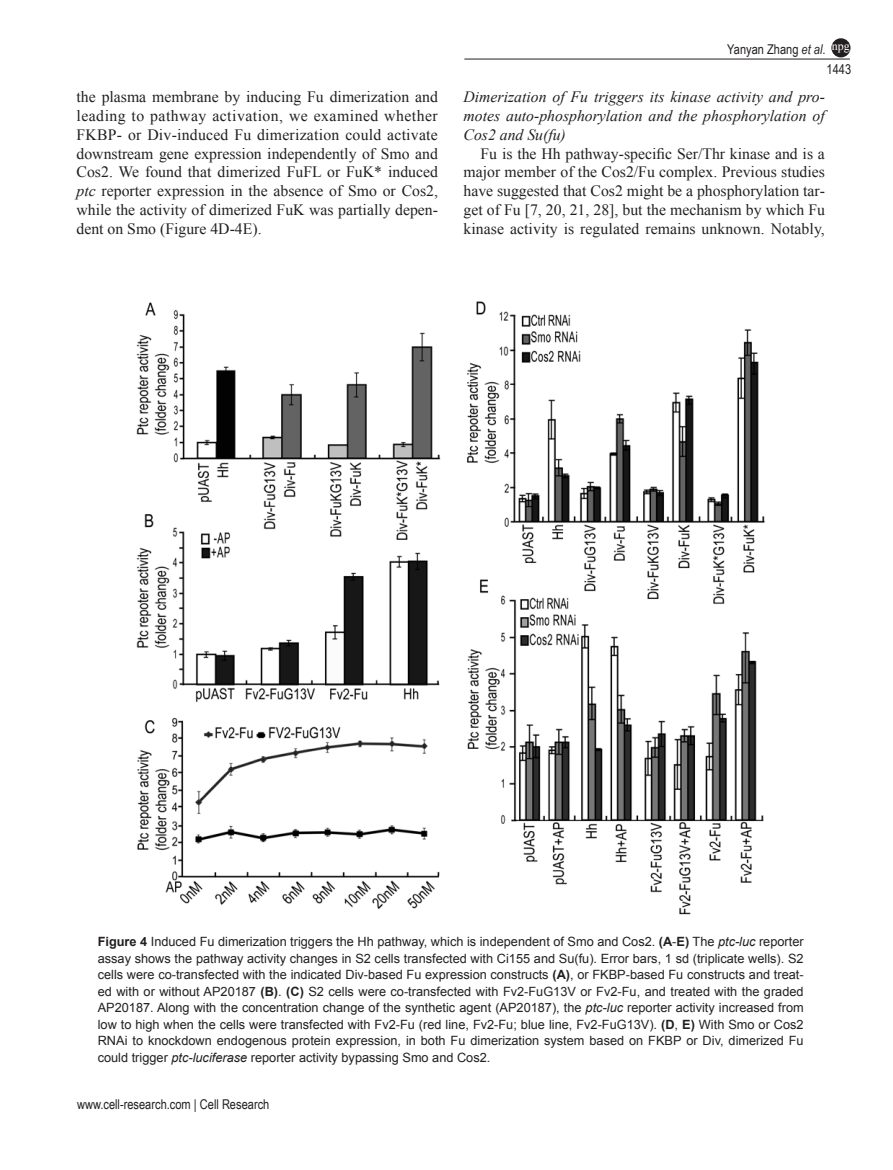
<style>
.page{position:relative;width:893px;height:1170px;background:#fff}
.page>*{position:absolute;margin:0;border:0;box-sizing:border-box;transform-origin:0 0}
.t1{font:15.75px/18.8px "Times New Roman";color:#231f20;text-align:justify}
.t2{font:italic 15.75px/18.8px "Times New Roman";color:#231f20;text-align:justify}
.t3{font:13.5px "Arial Narrow";color:#231f20}
.t4{font:12.75px/16.5px "Arial";color:#231f20;text-align:justify}
.t5{font:12px "Times New Roman";color:#fff}
.s1{font-style:italic}
.s2{font-weight:700}
</style>
<div class="page">
<hr style="left:464px;top:59px;width:386px;height:1px;background:#231f20">
<div style="left:832px;top:39px;width:18px;height:18px;background:#231f20;border-radius:50%"></div>
<div style="left:831px;top:38px;width:19px;height:19px;border:2px solid #231f20;border-radius:50%"></div>
<img style="left:136px;top:301px;width:629px;height:614px">
<p class="t5" style="left:832px;top:38px;width:19px">npg</p>
<p class="t3" style="left:727px;top:40px;width:100px">Yanyan Zhang <span class="s1">et al</span>.</p>
<p class="t3" style="left:826px;top:59px;width:26px">1443</p>
<p class="t1" style="left:77px;top:88px;width:363px">the plasma membrane by inducing Fu dimerization and leading to pathway activation, we examined whether FKBP- or Div-induced Fu dimerization could activate downstream gene expression independently of Smo and Cos2. We found that dimerized FuFL or FuK* induced <span class="s1">ptc</span> reporter expression in the absence of Smo or Cos2, while the activity of dimerized FuK was partially depen&shy;dent on Smo (Figure 4D-4E).</p>
<p class="t2" style="left:463px;top:87px;width:363px">Dimerization of Fu triggers its kinase activity and pro&shy;motes auto-phosphorylation and the phosphorylation of Cos2 and Su(fu)</p>
<p class="t1" style="left:463px;top:144px;width:363px;text-indent:17px">Fu is the Hh pathway-specific Ser/Thr kinase and is a major member of the Cos2/Fu complex. Previous studies have suggested that Cos2 might be a phosphorylation tar&shy;get of Fu [7, 20, 21, 28], but the mechanism by which Fu kinase activity is regulated remains unknown. Notably,</p>
<p class="t4" style="left:98px;top:933px;width:707px"><span class="s2">Figure 4</span> Induced Fu dimerization triggers the Hh pathway, which is independent of Smo and Cos2. <span class="s2">(A</span>-<span class="s2">E)</span> The <span class="s1">ptc-luc</span> reporter assay shows the pathway activity changes in S2 cells transfected with Ci155 and Su(fu). Error bars, 1 sd (triplicate wells). S2 cells were co-transfected with the indicated Div-based Fu expression constructs <span class="s2">(A)</span>, or FKBP-based Fu constructs and treat&shy;ed with or without AP20187 <span class="s2">(B)</span>. <span class="s2">(C)</span> S2 cells were co-transfected with Fv2-FuG13V or Fv2-Fu, and treated with the graded AP20187. Along with the concentration change of the synthetic agent (AP20187), the <span class="s1">ptc-luc</span> reporter activity increased from low to high when the cells were transfected with Fv2-Fu (red line, Fv2-Fu; blue line, Fv2-FuG13V). <span class="s2">(D</span>, <span class="s2">E)</span> With Smo or Cos2<br>RNAi to knockdown endogenous protein expression, in both Fu dimerization system based on FKBP or Div, dimerized Fu could trigger <span class="s1">ptc-luciferase</span> reporter activity bypassing Smo and Cos2.</p>
<p class="t3" style="left:77px;top:1094px;width:194px">www.cell-research.com | Cell Research</p>
</div>
